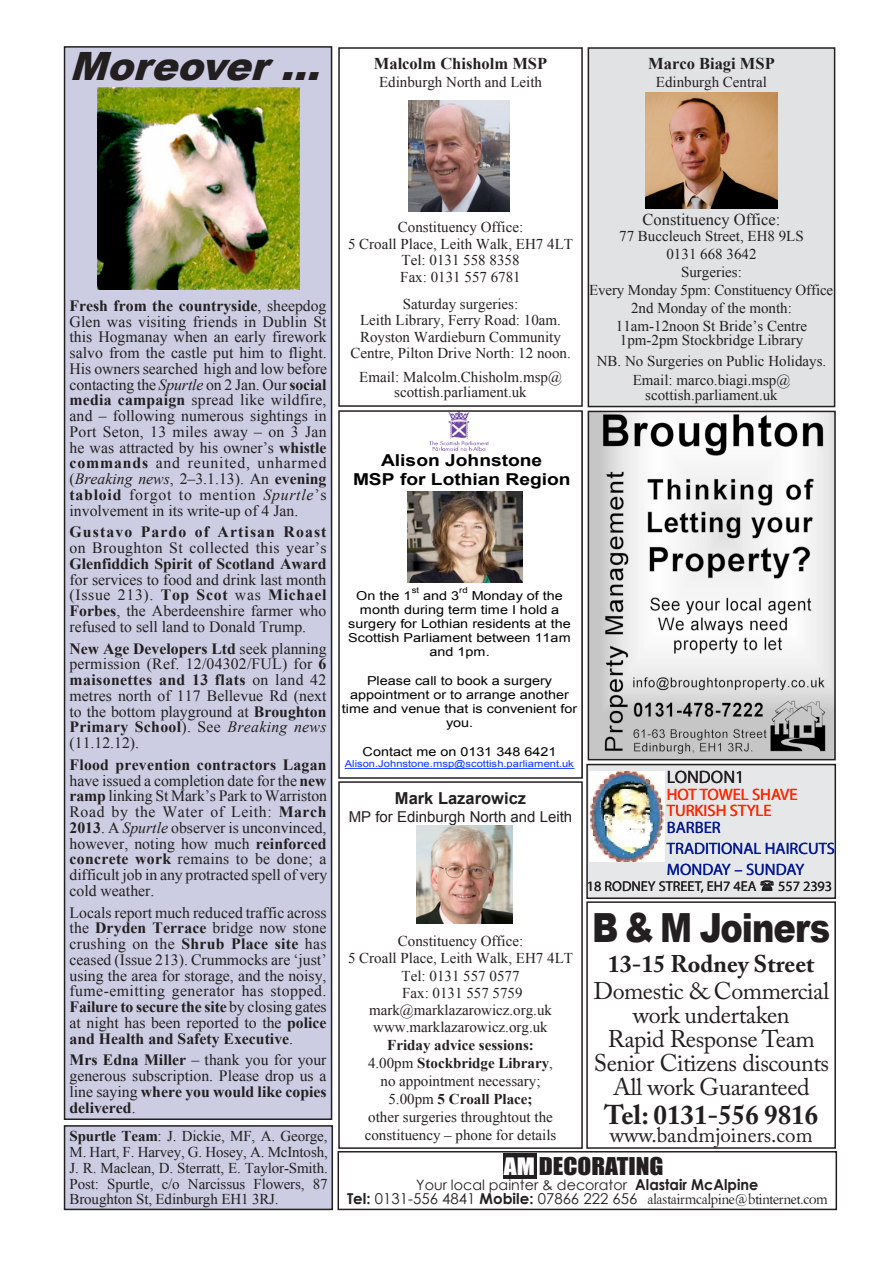
<style>
.page{position:relative;width:893px;height:1263px;background:#fff}
.page>*{position:absolute;margin:0;border:0;box-sizing:border-box;transform-origin:0 0}
.t1{font:900 40.2px "Arial";letter-spacing:-.03em;color:#231f20;scale:.84 1}
.t2{font:italic 900 39px "Arial";color:#231f20}
.t3{font:700 27px "Adobe Caslon Pro";color:#231f20}
.t4{font:24px/24px "Adobe Caslon Pro";letter-spacing:-.02em;color:#231f20;text-align:center}
.t5{font:700 24px "Adobe Caslon Pro";color:#231f20}
.t6{font:22.5px "Impact";color:#231f20;scale:1.13 1}
.t7{font:21px "Adobe Caslon Pro";color:#231f20}
.t8{font:18px "Myriad Pro";color:#231f20}
.t9{font:16.5px/21px "Myriad Pro";color:#031893}
.t10{font:700 16.5px/19.4px "Arial";color:#000;text-align:center;scale:1.17 1}
.t11{font:700 16.5px "Times New Roman";color:#231f20}
.t12{font:16.5px/16.5px "Myriad Pro";color:#ff2800}
.t13{font:16.5px "Times New Roman";color:#231f20}
.t14{font:700 16.5px "Arial";color:#231f20}
.t15{font:15.75px/15.8px "Times New Roman";color:#231f20;text-align:justify}
.t16{font:15.75px "Times New Roman";letter-spacing:.025em;color:#231f20}
.t17{font:700 15.75px "Times New Roman";color:#231f20}
.t18{font:700 15.75px "Times New Roman";letter-spacing:.07em;color:#231f20}
.t19{font:15px/18px "Times New Roman";color:#231f20;text-align:center}
.t20{font:15px "Arial";color:#231f20}
.t21{font:14.25px "Century Gothic";color:#231f20}
.t22{font:14.25px "Myriad Pro";color:#231f20}
.t23{font:14.1px "Berylium";color:#231f20}
.t24{font:12.3px/14.2px "Arial";letter-spacing:.005em;color:#000;text-align:center;scale:1.17 1}
.t25{font:9.6px "Arial";color:#0a31ff;scale:1.17 1}
.t26{font:8.25px "Arial";color:#000;scale:1.17 1}
.s1{font-weight:700}
.s2{font-style:italic}
.s3{font-size:22.05px;color:#fff}
.s4{font-weight:700;font-size:15px}
.s5{font-family:"Century Gothic";font-weight:700;font-size:15px}
.s6{font-family:"Century Gothic";font-size:15px}
</style>
<div class="page">
<div style="left:338px;top:781px;width:245px;height:368px;border:2px solid #231f20"></div>
<img style="left:416px;top:826px;width:96px;height:98px">
<img style="left:591px;top:414px;width:242px;height:343px">
<div style="left:588px;top:411px;width:248px;height:349px;border:2px solid #231f20"></div>
<div style="left:338px;top:1151px;width:499px;height:59px;border:2px solid #231f20"></div>
<div style="left:503px;top:1153px;width:33px;height:26px;background:#231f20"></div>
<div style="left:65px;top:47px;width:267px;height:1072px;background:#cccce2"></div>
<div style="left:64px;top:46px;width:268px;height:1074px;border:2px solid #231f20"></div>
<div style="left:588px;top:48px;width:247px;height:358px;background:#e1e2e4"></div>
<div style="left:588px;top:47px;width:247px;height:360px;border:2px solid #231f20"></div>
<div style="left:338px;top:47px;width:245px;height:360px;border:2px solid #231f20"></div>
<img style="left:409px;top:101px;width:101px;height:110px">
<img style="left:98px;top:87px;width:202px;height:202px">
<img style="left:645px;top:93px;width:132px;height:116px">
<img style="left:407px;top:492px;width:116px;height:91px">
<hr style="left:345px;top:768px;width:229px;height:1px;background:#0a31ff">
<img style="left:429px;top:413px;width:60px;height:38px">
<div style="left:338px;top:410px;width:245px;height:369px;border:2px solid #231f20"></div>
<div style="left:65px;top:1126px;width:267px;height:83px;background:#cccce2"></div>
<div style="left:64px;top:1125px;width:269px;height:85px;border:2px solid #231f20"></div>
<div style="left:587px;top:764px;width:248px;height:134px;background:#e6e7e9"></div>
<div style="left:586px;top:764px;width:250px;height:135px;border:2px solid #231f20"></div>
<img style="left:590px;top:772px;width:74px;height:90px">
<div style="left:586px;top:901px;width:250px;height:248px;border:2px solid #231f20"></div>
<h2 class="t2" style="left:70px;top:37px;width:267px">Moreover...</h2>
<p class="t11" style="left:374px;top:54px;width:175px">Malcolm Chisholm MSP</p>
<p class="t19" style="left:379px;top:73px;width:164px">Edinburgh North and Leith</p>
<p class="t11" style="left:648px;top:54px;width:128px">Marco Biagi MSP</p>
<p class="t19" style="left:656px;top:73px;width:113px">Edinburgh Central</p>
<p class="t15" style="left:70px;top:298px;width:259px"><span class="s1">Fresh from the countryside</span>, sheepdog Glen was visiting friends in Dublin St this Hogmanay when an early firework salvo from the castle put him to flight.<br>His owners searched high and low before contacting the <span class="s2">Spurtle</span> on 2 Jan. Our <span class="s1">social media campaign</span> spread like wildfire, and – following numerous sightings in Port Seton, 13 miles away – on 3 Jan he was attracted by his owner’s <span class="s1">whistle commands</span> and reunited, unharmed (<span class="s2">Breaking news</span>, 2–3.1.13). An <span class="s1">evening tabloid</span> forgot to mention <span class="s2">Spurtle</span>’s involvement in its write-up of 4 Jan.</p>
<p class="t18" style="left:70px;top:523px;width:258px">Gustavo Pardo of Artisan Roast</p>
<p class="t16" style="left:70px;top:539px;width:258px">on Broughton St collected this year’s</p>
<p class="t17" style="left:70px;top:555px;width:258px">Glenfiddich Spirit of Scotland Award</p>
<p class="t15" style="left:70px;top:571px;width:258px">for services to food and drink last month (Issue 213). <span class="s1">Top Scot</span> was <span class="s1">Michael Forbes</span>, the Aberdeenshire farmer who refused to sell land to Donald Trump.</p>
<p class="t15" style="left:70px;top:640px;width:258px"><span class="s1">New Age Developers Ltd</span> seek planning permission (Ref. 12/04302/FUL) for <span class="s1">6 maisonettes and 13 flats</span> on land 42 metres north of 117 Bellevue Rd (next to the bottom playground at <span class="s1">Broughton Primary School</span>). See <span class="s2">Breaking news </span>(11.12.12).</p>
<p class="t15" style="left:70px;top:757px;width:259px"><span class="s1">Flood prevention contractors Lagan </span>have issued a completion date for the <span class="s1">new ramp</span> linking St Mark’s Park to Warriston Road by the Water of Leith: <span class="s1">March 2013</span>. A <span class="s2">Spurtle</span> observer is unconvinced, however, noting how much <span class="s1">reinforced concrete work</span> remains to be done; a difficult job in any protracted spell of very cold weather.</p>
<p class="t15" style="left:70px;top:904px;width:259px">Locals report much reduced traffic across the <span class="s1">Dryden Terrace</span> bridge now stone crushing on the <span class="s1">Shrub Place site</span> has ceased (Issue 213). Crummocks are ‘just’ using the area for storage, and the noisy, fume-emitting generator has stopped.<br><span class="s1">Failure to secure the site</span> by closing gates at night has been reported to the <span class="s1">police and Health and Safety Executive</span>.</p>
<p class="t15" style="left:70px;top:1052px;width:259px"><span class="s1">Mrs Edna Miller</span> – thank you for your generous subscription. Please drop us a line saying <span class="s1">where you would like copies delivered</span>.</p>
<p class="t19" style="left:70px;top:1128px;width:260px;line-height:15.8px;text-align:justify"><span class="s1">Spurtle Team</span>: J. Dickie, MF, A. George, M. Hart, F. Harvey, G. Hosey, A. McIntosh, J. R. Maclean, D. Sterratt, E. Taylor-Smith.<br>Post: Spurtle, c/o Narcissus Flowers, 87<br>Broughton St, Edinburgh EH1 3RJ.</p>
<p class="t19" style="left:348px;top:219px;width:226px;line-height:16.5px">Constituency Office:<br>5 Croall Place, Leith Walk, EH7 4LT<br>Tel: 0131 558 8358<br>Fax: 0131 557 6781</p>
<p class="t19" style="left:350px;top:295px;width:222px;line-height:16.5px">Saturday surgeries:<br>Leith Library, Ferry Road: 10am.<br>Royston Wardieburn Community<br>Centre, Pilton Drive North: 12 noon.</p>
<p class="t19" style="left:359px;top:370px;width:204px;line-height:15px">Email: Malcolm.Chisholm.msp@ scottish.parliament.uk</p>
<p class="t13" style="left:642px;top:210px;width:139px">Constituency Office:</p>
<p class="t19" style="left:589px;top:227px;width:246px">77 Buccleuch Street, EH8 9LS<br>0131 668 3642<br>Surgeries:<br>Every Monday 5pm: Constituency Office<br>2nd Monday of the month:<br>11am-12noon St Bride’s Centre</p>
<p class="t19" style="left:597px;top:329px;width:231px;line-height:21px">1pm-2pm Stockbridge Library<br>NB. No Surgeries on Public Holidays.</p>
<p class="t19" style="left:633px;top:373px;width:159px;line-height:15px">Email: marco.biagi.msp@ scottish.parliament.uk</p>
<p class="t10" style="left:353px;top:450px;width:187px">Alison Johnstone<br>MSP for Lothian Region</p>
<p class="t26" style="left:459px;top:586px;width:9px">rd</p>
<p class="t26" style="left:412px;top:586px;width:8px">st</p>
<p class="t24" style="left:356px;top:588px;width:49px">On the 1</p>
<p class="t24" style="left:472px;top:588px;width:79px">Monday of the</p>
<p class="t24" style="left:360px;top:602px;width:172px">month during term time I hold a</p>
<p class="t24" style="left:348px;top:616px;width:192px">surgery for Lothian residents at the</p>
<p class="t24" style="left:348px;top:631px;width:192px">Scottish Parliament between 11am</p>
<p class="t24" style="left:429px;top:645px;width:53px">and 1pm.</p>
<p class="t24" style="left:342px;top:673px;width:203px">Please call to book a surgery appointment or to arrange another time and venue that is convenient for you.</p>
<p class="t24" style="left:363px;top:744px;width:167px">Contact me on 0131 348 6421</p>
<p class="t25" style="left:345px;top:758px;width:197px">Alison.Johnstone.msp@scottish.parliament.uk</p>
<p class="t24" style="left:423px;top:588px;width:32px">and 3</p>
<p class="t8" style="left:667px;top:766px;width:79px">LONDON1</p>
<p class="t12" style="left:667px;top:786px;width:132px">HOT TOWEL SHAVE<br>TURKISH STYLE</p>
<p class="t9" style="left:667px;top:816px;width:170px">BARBER<br>TRADITIONAL HAIRCUTS<br>MONDAY – SUNDAY</p>
<p class="t22" style="left:587px;top:878px;width:171px">18 RODNEY STREET, EH7 4EA</p>
<p class="t22" style="left:778px;top:878px;width:56px">557 2393</p>
<h1 class="t1" style="left:592px;top:898px;width:285px">B &amp; M Joiners</h1>
<h3 class="t5" style="left:608px;top:950px;width:208px">13-15 Rodney Street</h3>
<h3 class="t4" style="left:594px;top:979px;width:237px">Domestic &amp; Commercial work undertaken<br>Rapid Response Team<br>Senior Citizens discounts<br>All work Guaranteed</h3>
<h3 class="t3" style="left:604px;top:1099px;width:216px">Tel: 0131-556 9816</h3>
<h3 class="t7" style="left:610px;top:1123px;width:204px">www.bandmjoiners.com</h3>
<p class="t14" style="left:395px;top:789px;width:133px">Mark Lazarowicz</p>
<p class="t20" style="left:349px;top:808px;width:225px">MP for Edinburgh North and Leith</p>
<p class="t19" style="left:348px;top:932px;width:226px;line-height:17.2px">Constituency Office:<br>5 Croall Place, Leith Walk, EH7 4LT<br>Tel: 0131 557 0577<br>Fax: 0131 557 5759 mark@marklazarowicz.org.uk www.marklazarowicz.org.uk</p>
<p class="t19" style="left:365px;top:1035px;width:193px"><span class="s1">Friday advice sessions:<br></span>4.00pm <span class="s1">Stockbridge Library</span>, no appointment necessary;<br>5.00pm <span class="s1">5 Croall Place;<br></span>other surgeries throughtout the constituency – phone for details</p>
<h3 class="t6" style="left:504px;top:1152px;width:143px"><span class="s3">AM</span>DECORATING</h3>
<p class="t21" style="left:416px;top:1175px;width:343px">Your local painter &amp; decorator <span class="s4">Alastair McAlpine</span></p>
<p class="t23" style="left:347px;top:1190px;width:482px"><span class="s5">Tel:</span> <span class="s6">0131-556 4841</span> <span class="s5">Mobile:</span> <span class="s6">07866 222 656</span> alastairmcalpine@btinternet.com</p>
</div>
